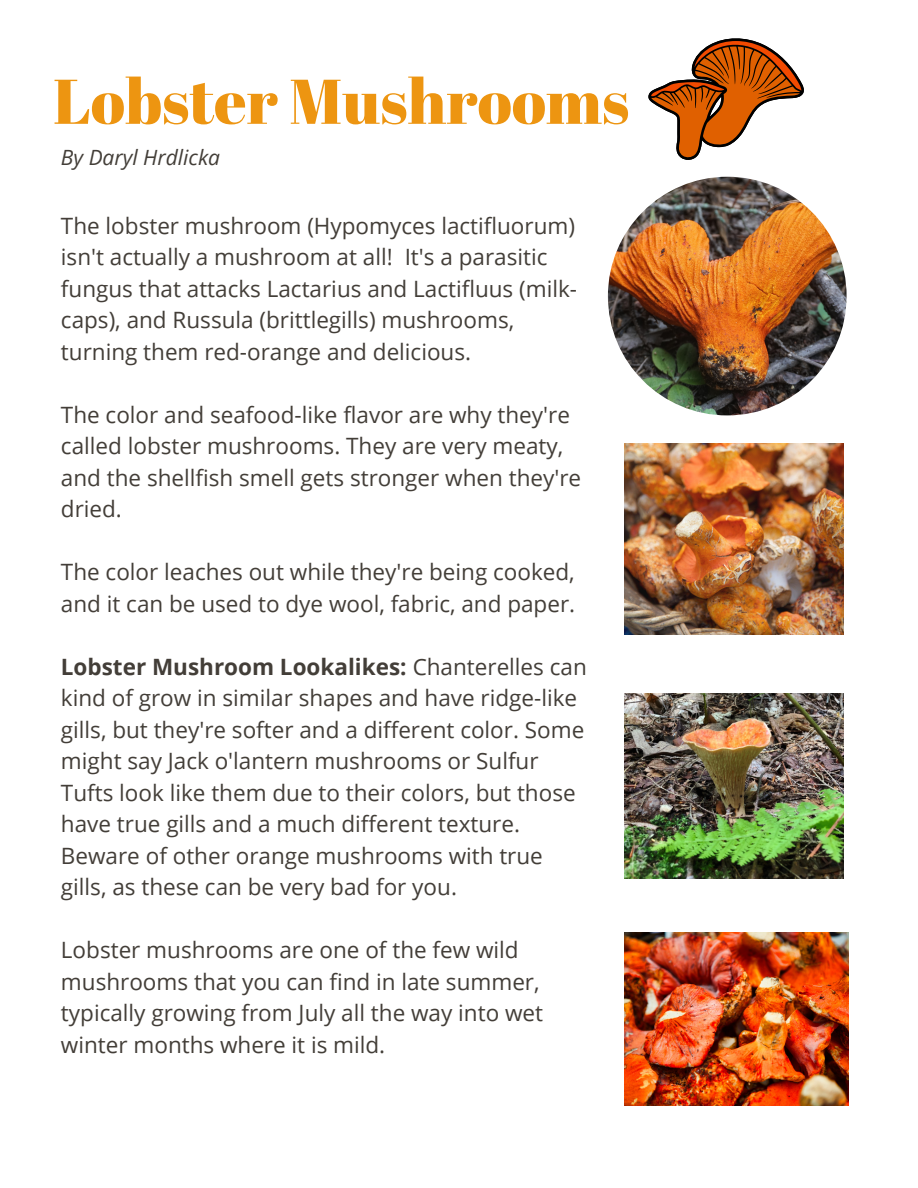
<style>
.page{position:relative;width:918px;height:1188px;background:#fff}
.page>*{position:absolute;margin:0;border:0;box-sizing:border-box;transform-origin:0 0}
.t1{font:63px "Abril Fatface";color:#ed9511}
.t2{font:22.5px/31.5px "Open Sans";color:#433e38}
.t3{font:italic 21px "Open Sans";color:#433e38}
.s1{font-weight:700}
</style>
<div class="page">
<img style="left:624px;top:932px;width:224px;height:174px">
<img style="left:624px;top:694px;width:220px;height:184px">
<img style="left:624px;top:444px;width:220px;height:191px">
<img style="left:608px;top:177px;width:239px;height:238px;border-radius:50%">
<svg style="left:648px;top:38px;width:156px;height:122px"></svg>
<p class="t1" style="left:53px;top:57px;width:578px">Lobster Mushrooms</p>
<p class="t3" style="left:61px;top:142px;width:161px">By Daryl Hrdlicka</p>
<p class="t2" style="left:61px;top:209px;width:518px">The lobster mushroom (Hypomyces lactifluorum) isn't actually a mushroom at all! It's a parasitic fungus that attacks Lactarius and Lactifluus (milk&shy;caps), and Russula (brittlegills) mushrooms, turning them red-orange and delicious.</p>
<p class="t2" style="left:61px;top:398px;width:522px">The color and seafood-like flavor are why they're called lobster mushrooms. They are very meaty, and the shellfish smell gets stronger when they're dried.</p>
<p class="t2" style="left:61px;top:556px;width:516px">The color leaches out while they're being cooked, and it can be used to dye wool, fabric, and paper.</p>
<p class="t2" style="left:61px;top:650px;width:527px"><span class="s1">Lobster Mushroom Lookalikes:</span> Chanterelles can kind of grow in similar shapes and have ridge-like gills, but they're softer and a different color. Some might say Jack o'lantern mushrooms or Sulfur Tufts look like them due to their colors, but those have true gills and a much different texture.<br>Beware of other orange mushrooms with true gills, as these can be very bad for you.</p>
<p class="t2" style="left:61px;top:934px;width:484px">Lobster mushrooms are one of the few wild mushrooms that you can find in late summer, typically growing from July all the way into wet winter months where it is mild.</p>
</div>
